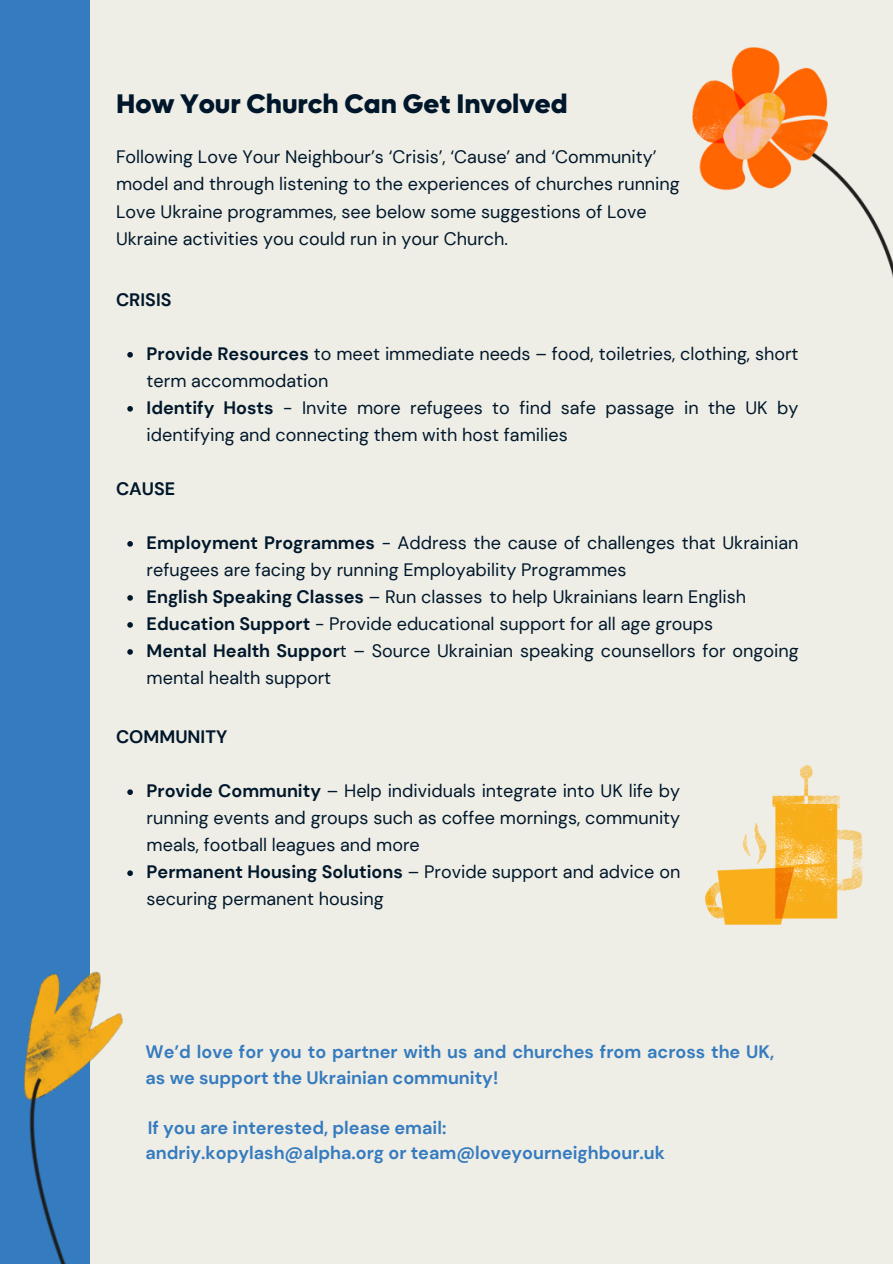
<style>
.page{position:relative;width:893px;height:1264px;background:#fff}
.page>*{position:absolute;margin:0;border:0;box-sizing:border-box;transform-origin:0 0}
.t1{font:800 27px "Lufga";color:#00172b}
.t2{font:18px/27px "DM Sans";color:#00172b}
.t3{font:700 18px/25.8px "DM Sans";color:#357bbf}
.t4{font:700 18px "DM Sans";color:#00172b}
.s1{font-weight:700}
</style>
<div class="page">
<div style="left:0;top:0;width:892px;height:1263px;background:#efeee6"></div>
<div style="left:0;top:0;width:89px;height:1263px;background:#357bbf"></div>
<img style="left:692px;top:48px;width:200px;height:226px">
<img style="left:23px;top:936px;width:100px;height:327px">
<img style="left:705px;top:766px;width:157px;height:158px">
<svg style="left:127px;top:352px;width:6px;height:5px"></svg>
<svg style="left:127px;top:406px;width:6px;height:5px"></svg>
<svg style="left:127px;top:541px;width:6px;height:5px"></svg>
<svg style="left:127px;top:595px;width:6px;height:5px"></svg>
<svg style="left:127px;top:622px;width:6px;height:5px"></svg>
<svg style="left:127px;top:649px;width:6px;height:5px"></svg>
<svg style="left:127px;top:789px;width:6px;height:6px"></svg>
<svg style="left:127px;top:870px;width:6px;height:6px"></svg>
<h2 class="t1" style="left:116px;top:86px;width:453px">How Your Church Can Get Involved</h2>
<p class="t2" style="left:116px;top:144px;width:565px">Following Love Your Neighbour’s ‘Crisis’, ‘Cause’ and ‘Community’ model and through listening to the experiences of churches running Love Ukraine programmes, see below some suggestions of Love Ukraine activities you could run in your Church.</p>
<p class="t4" style="left:116px;top:288px;width:57px">CRISIS</p>
<h2 class="t2" style="left:147px;top:340px;width:653px"><span class="s1">Provide Resources</span> to meet immediate needs – food, toiletries, clothing, short term accommodation</h2>
<p class="t2" style="left:147px;top:394px;width:653px"><span class="s1">Identify Hosts</span> - Invite more refugees to find safe passage in the UK by identifying and connecting them with host families</p>
<p class="t4" style="left:116px;top:477px;width:61px">CAUSE</p>
<p class="t2" style="left:147px;top:529px;width:653px"><span class="s1">Employment Programmes</span> - Address the cause of challenges that Ukrainian refugees are facing by running Employability Programmes</p>
<p class="t2" style="left:147px;top:583px;width:601px"><span class="s1">English Speaking Classes</span> – Run classes to help Ukrainians learn English</p>
<p class="t2" style="left:147px;top:610px;width:568px"><span class="s1">Education Support</span> - Provide educational support for all age groups</p>
<h2 class="t2" style="left:147px;top:637px;width:653px"><span class="s1">Mental Health Suppor</span>t – Source Ukrainian speaking counsellors for ongoing mental health support</h2>
<p class="t4" style="left:116px;top:725px;width:113px">COMMUNITY</p>
<p class="t2" style="left:147px;top:777px;width:535px;text-align:justify"><span class="s1">Provide Community</span> – Help individuals integrate into UK life by running events and groups such as coffee mornings, community meals, football leagues and more</p>
<p class="t2" style="left:147px;top:858px;width:535px"><span class="s1">Permanent Housing Solutions</span> – Provide support and advice on securing permanent housing</p>
<h3 class="t3" style="left:145px;top:1039px;width:630px">We’d love for you to partner with us and churches from across the UK, as we support the Ukrainian community!</h3>
<h3 class="t3" style="left:145px;top:1115px;width:521px;line-height:24.8px">If you are interested, please email: andriy.kopylash@alpha.org or team@loveyourneighbour.uk</h3>
</div>
